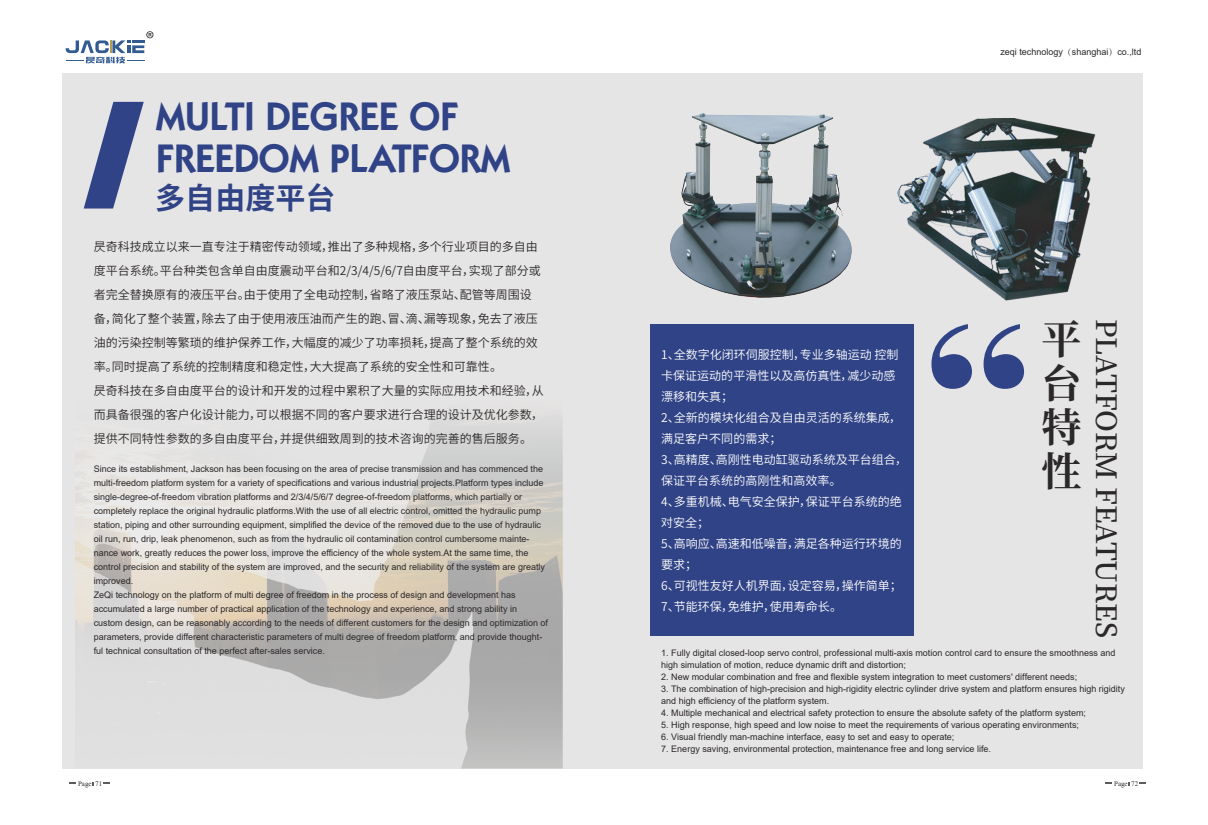
<style>
.page{position:relative;width:1208px;height:825px;background:#fff}
.page>*{position:absolute;margin:0;border:0;box-sizing:border-box;transform-origin:0 0}
.t1{font:168.5px "Poster Bodoni BT";color:#304386}
.t2{font:600 40px/41.8px "Kabel IT Cby BT";color:#304386}
.t3{font:700 40px/44px "Source Han Serif CN";color:#2b2829;text-align:justify}
.t4{font:700 30px "Source Han Sans CN";color:#304386}
.t5{font:600 28px "Source Han Serif CN";letter-spacing:-.01em;color:#2b2829}
.t6{font:12px/24px "Source Han Sans CN";color:#2b2829}
.t7{font:12px/21px "Source Han Sans CN";color:#fff}
.t8{font:9px/14px "Arial";color:#2b2829}
.t9{font:7px "Mongolian Baiti";color:#2b2829}
.s1{font-family:"Adobe Song Std";font-weight:300}
</style>
<div class="page">
<div style="left:63px;top:73px;width:1079px;height:695px;background:#e6e5e5"></div>
<img style="left:75px;top:420px;width:488px;height:348px">
<svg style="left:84px;top:102px;width:60px;height:107px"></svg>
<div style="left:650px;top:325px;width:263px;height:311px;background:#304386"></div>
<img style="left:650px;top:113px;width:264px;height:273px">
<img style="left:877px;top:113px;width:219px;height:207px">
<svg style="left:66px;top:31px;width:88px;height:32px"></svg>
<h2 class="t2" style="left:156px;top:96px;width:355px">MULTI DEGREE OF<br>FREEDOM PLATFORM</h2>
<h3 class="t4" style="left:155px;top:181px;width:182px">多自由度平台</h3>
<p class="t6" style="left:94px;top:235px;width:452px">昃奇科技成立以来一直专注于精密传动领域，推出了多种规格，多个行业项目的多自由度平台系统。平台种类包含单自由度震动平台和2/3/4/5/6/7自由度平台，实现了部分或者完全替换原有的液压平台。由于使用了全电动控制，省略了液压泵站、配管等周围设备，简化了整个装置，除去了由于使用液压油而产生的跑、冒、滴、漏等现象，免去了液压油的污染控制等繁琐的维护保养工作，大幅度的减少了功率损耗，提高了整个系统的效率。同时提高了系统的控制精度和稳定性，大大提高了系统的安全性和可靠性。<br>昃奇科技在多自由度平台的设计和开发的过程中累积了大量的实际应用技术和经验，从而具备很强的客户化设计能力，可以根据不同的客户要求进行合理的设计及优化参数，提供不同特性参数的多自由度平台，并提供细致周到的技术咨询的完善的售后服务。</p>
<p class="t8" style="left:94px;top:463px;width:456px">Since its establishment, Jackson has been focusing on the area of precise transmission and has commenced the multi-freedom platform system for a variety of specifications and various industrial projects.Platform types include single-degree-of-freedom vibration platforms and 2/3/4/5/6/7 degree-of-freedom platforms, which partially or completely replace the original hydraulic platforms.With the use of all electric control, omitted the hydraulic pump station, piping and other surrounding equipment, simplified the device of the removed due to the use of hydraulic oil run, run, drip, leak phenomenon, such as from the hydraulic oil contamination control cumbersome mainte&shy;nance work, greatly reduces the power loss, improve the efficiency of the whole system.At the same time, the control precision and stability of the system are improved, and the security and reliability of the system are greatly improved.<br>ZeQi technology on the platform of multi degree of freedom in the process of design and development has accumulated a large number of practical application of the technology and experience, and strong ability in custom design, can be reasonably according to the needs of different customers for the design and optimization of parameters, provide different characteristic parameters of multi degree of freedom platform, and provide thought&shy;ful technical consultation of the perfect after-sales service.</p>
<p class="t8" style="left:1000px;top:45px;width:143px">zeqi technology<span class="s1">（</span>shanghai<span class="s1">）</span>co.,ltd</p>
<h2 class="t3" style="left:1041px;top:318px;width:63px">平台特性</h2>
<h3 class="t5" style="left:1122px;top:319px;width:320px;rotate:90deg">PLATFORM FEATURES</h3>
<h1 class="t1" style="left:923px;top:286px;width:110px">ì</h1>
<p class="t7" style="left:661px;top:344px;width:247px">1、全数字化闭环伺服控制，专业多轴运动 控制卡保证运动的平滑性以及高仿真性，减少动感漂移和失真；<br>2、全新的模块化组合及自由灵活的系统集成，满足客户不同的需求；<br>3、高精度、高刚性电动缸驱动系统及平台组合，保证平台系统的高刚性和高效率。<br>4、多重机械、电气安全保护，保证平台系统的绝对安全；<br>5、高响应、高速和低噪音，满足各种运行环境的要求；<br>6、可视性友好人机界面，设定容易，操作简单；<br>7、节能环保，免维护，使用寿命长。</p>
<p class="t8" style="left:661px;top:647px;width:456px;line-height:12px">1. Fully digital closed-loop servo control, professional multi-axis motion control card to ensure the smoothness and high simulation of motion, reduce dynamic drift and distortion;</p>
<p class="t8" style="left:661px;top:670px;width:417px">2. New modular combination and free and flexible system integration to meet customers' different needs;</p>
<p class="t8" style="left:661px;top:683px;width:465px;line-height:12px">3. The combination of high-precision and high-rigidity electric cylinder drive system and platform ensures high rigidity and high efficiency of the platform system.</p>
<p class="t8" style="left:661px;top:706px;width:426px">4. Multiple mechanical and electrical safety protection to ensure the absolute safety of the platform system;</p>
<p class="t8" style="left:661px;top:718px;width:419px">5. High response, high speed and low noise to meet the requirements of various operating environments;</p>
<p class="t8" style="left:661px;top:730px;width:294px">6. Visual friendly man-machine interface, easy to set and easy to operate;</p>
<p class="t8" style="left:661px;top:742px;width:331px">7. Energy saving, environmental protection, maintenance free and long service life.</p>
<p class="t9" style="left:78px;top:781px;width:26px">Page 71</p>
<p class="t9" style="left:1114px;top:781px;width:26px">Page 72</p>
</div>
